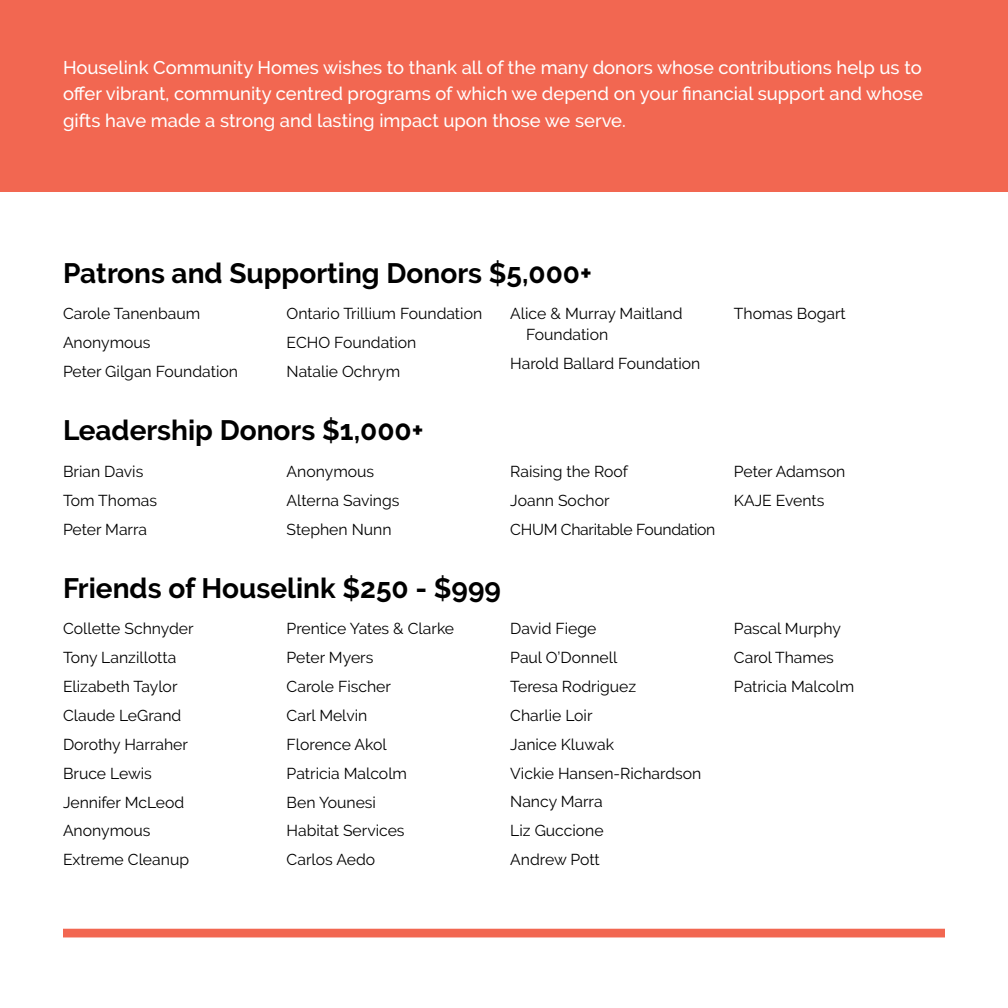
<style>
.page{position:relative;width:1008px;height:1008px;background:#fff}
.page>*{position:absolute;margin:0;border:0;box-sizing:border-box;transform-origin:0 0}
.t1{font:700 28px "Raleway";color:#000}
.t2{font:500 18.38px/26.2px "Raleway";color:#fff;text-align:justify}
.t3{font:15.75px/28.9px "Raleway";color:#000}
.t4{font:15.75px/28.9px "Raleway";letter-spacing:-.02em;color:#000}
</style>
<div class="page">
<div style="left:0;top:0;width:1008px;height:192px;background:#f26751"></div>
<div style="left:63px;top:929px;width:882px;height:8px;background:#f26751"></div>
<p class="t2" style="left:63px;top:54px;width:862px">Houselink Community Homes wishes to thank all of the many donors whose contributions help us to offer vibrant, community centred programs of which we depend on your financial support and whose gifts have made a strong and lasting impact upon those we serve.</p>
<h1 class="t1" style="left:63px;top:257px;width:530px">Patrons and Supporting Donors $5,000+</h1>
<p class="t3" style="left:63px;top:299px;width:177px">Carole Tanenbaum<br>Anonymous<br>Peter Gilgan Foundation</p>
<p class="t3" style="left:287px;top:299px;width:197px">Ontario Trillium Foundation<br>ECHO Foundation<br>Natalie Ochrym</p>
<p class="t3" style="left:526px;top:303px;width:158px;line-height:21px;text-indent:-16px">Alice &amp; Murray Maitland<br>Foundation</p>
<p class="t3" style="left:510px;top:349px;width:192px">Harold Ballard Foundation</p>
<p class="t3" style="left:734px;top:299px;width:113px">Thomas Bogart</p>
<h1 class="t1" style="left:63px;top:414px;width:362px">Leadership Donors $1,000+</h1>
<p class="t3" style="left:63px;top:457px;width:96px">Brian Davis<br>Tom Thomas<br>Peter Marra</p>
<p class="t3" style="left:287px;top:457px;width:114px">Anonymous<br>Alterna Savings<br>Stephen Nunn</p>
<p class="t4" style="left:510px;top:457px;width:207px">Raising the Roof<br>Joann Sochor<br>CHUM Charitable Foundation</p>
<p class="t3" style="left:734px;top:457px;width:113px">Peter Adamson<br>KAJE Events</p>
<h1 class="t1" style="left:63px;top:572px;width:440px">Friends of Houselink $250 - $999</h1>
<p class="t3" style="left:63px;top:614px;width:132px">Collette Schnyder<br>Tony Lanzillotta<br>Elizabeth Taylor<br>Claude LeGrand<br>Dorothy Harraher<br>Bruce Lewis<br>Jennifer McLeod<br>Anonymous<br>Extreme Cleanup</p>
<p class="t3" style="left:287px;top:614px;width:169px">Prentice Yates &amp; Clarke<br>Peter Myers<br>Carole Fischer<br>Carl Melvin<br>Florence Akol<br>Patricia Malcolm<br>Ben Younesi<br>Habitat Services<br>Carlos Aedo</p>
<p class="t3" style="left:510px;top:614px;width:193px">David Fiege<br>Paul O’Donnell<br>Teresa Rodriguez<br>Charlie Loir<br>Janice Kluwak<br>Vickie Hansen-Richardson<br>Nancy Marra<br>Liz Guccione<br>Andrew Pott</p>
<p class="t3" style="left:734px;top:614px;width:122px">Pascal Murphy<br>Carol Thames<br>Patricia Malcolm</p>
</div>
